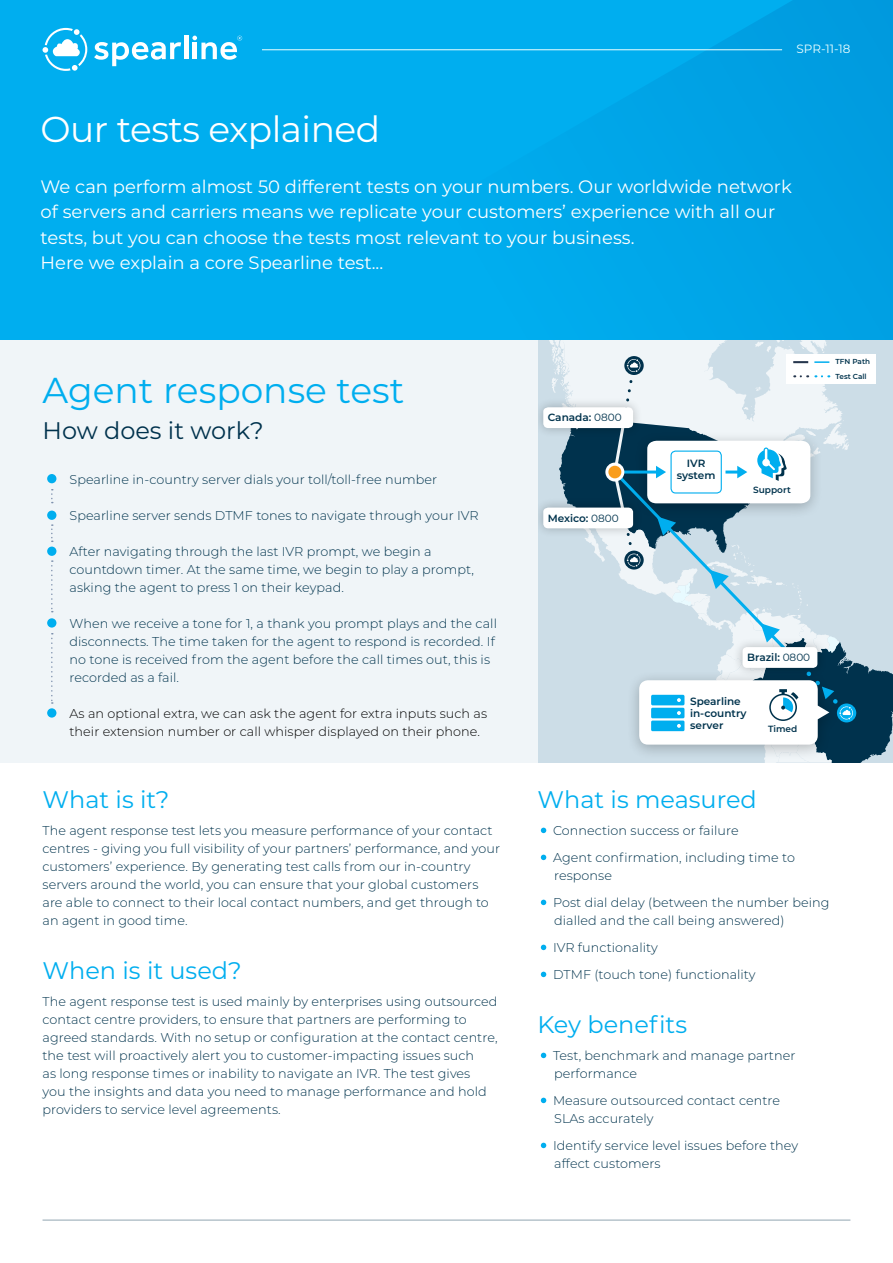
<style>
.page{position:relative;width:893px;height:1263px;background:#fff}
.page>*{position:absolute;margin:0;border:0;box-sizing:border-box;transform-origin:0 0}
.t1{font:36px "Montserrat";color:#00aeef}
.t2{font:36px "Montserrat";letter-spacing:-.015em;color:#fff}
.t3{font:24px "Montserrat";color:#00aeef}
.t4{font:24px "Montserrat";color:#00324d}
.t5{font:18px/25.5px "Montserrat";color:#fff}
.t6{font:300 12.75px/18px "Montserrat";letter-spacing:.005em;color:#00334d}
.t7{font:300 12.75px/18px "Montserrat";letter-spacing:.005em;color:#000}
.t8{font:12px "Montserrat";color:#edffff}
.t9{font:600 10.5px/12px "Montserrat";color:#00334d}
.t10{font:600 9px "Montserrat";color:#00334d}
.t11{font:600 7.2px/14.9px "Montserrat";color:#00334d}
.s1{font-weight:400}
</style>
<div class="page">
<div style="left:0;top:335px;width:537px;height:428px;background:#f0f5f8"></div>
<svg style="left:541px;top:828px;width:5px;height:5px"></svg>
<svg style="left:541px;top:855px;width:5px;height:5px"></svg>
<svg style="left:541px;top:900px;width:5px;height:5px"></svg>
<svg style="left:541px;top:945px;width:5px;height:5px"></svg>
<svg style="left:541px;top:972px;width:5px;height:5px"></svg>
<svg style="left:541px;top:1053px;width:5px;height:5px"></svg>
<svg style="left:541px;top:1098px;width:5px;height:5px"></svg>
<svg style="left:541px;top:1143px;width:5px;height:5px"></svg>
<div style="left:47px;top:547px;width:9px;height:9px;background:#00aeef;border-radius:50%"></div>
<div style="left:47px;top:618px;width:9px;height:10px;background:#00aeef;border-radius:50%"></div>
<div style="left:47px;top:708px;width:9px;height:10px;background:#00aeef;border-radius:50%"></div>
<div style="left:47px;top:511px;width:9px;height:9px;background:#00aeef;border-radius:50%"></div>
<div style="left:47px;top:474px;width:9px;height:9px;background:#00aeef;border-radius:50%"></div>
<svg style="left:51px;top:489px;width:2px;height:14px"></svg>
<svg style="left:51px;top:524px;width:2px;height:18px"></svg>
<svg style="left:51px;top:560px;width:2px;height:52px"></svg>
<svg style="left:51px;top:633px;width:2px;height:71px"></svg>
<hr style="left:43px;top:1220px;width:807px;height:1px;background:#92a5b2">
<div style="left:0;top:0;width:893px;height:340px;background:#00aeef"></div>
<svg style="left:298px;top:0;width:595px;height:335px"></svg>
<svg style="left:43px;top:28px;width:44px;height:43px"></svg>
<svg style="left:94px;top:42px;width:87px;height:24px"></svg>
<hr style="left:184px;top:36px;width:4px;height:23px;background:#fff">
<svg style="left:192px;top:36px;width:50px;height:24px"></svg>
<hr style="left:262px;top:49px;width:520px;height:1px;background:#edffff">
<svg style="left:537px;top:335px;width:356px;height:428px"></svg>
<hr style="left:615px;top:470px;width:47px;height:3px;background:#00aeef">
<hr style="left:725px;top:470px;width:19px;height:3px;background:#00aeef">
<svg style="left:605px;top:463px;width:19px;height:18px"></svg>
<div style="left:608px;top:466px;width:13px;height:12px;background:#f99d1c;border-radius:50%"></div>
<p class="t8" style="left:796px;top:40px;width:55px">SPR-11-18</p>
<h1 class="t2" style="left:41px;top:104px;width:341px">Our tests explained</h1>
<p class="t5" style="left:41px;top:173px;width:753px">We can perform almost 50 different tests on your numbers. Our worldwide network of servers and carriers means we replicate your customers’ experience with all our tests, but you can choose the tests most relevant to your business.<br>Here we explain a core Spearline test...</p>
<h1 class="t1" style="left:43px;top:365px;width:363px">Agent response test</h1>
<h2 class="t4" style="left:43px;top:414px;width:223px">How does it work?</h2>
<p class="t6" style="left:70px;top:470px;width:369px">Spearline in-country server dials your toll/toll-free number</p>
<p class="t6" style="left:70px;top:506px;width:411px">Spearline server sends DTMF tones to navigate through your IVR</p>
<p class="t6" style="left:70px;top:542px;width:406px">After navigating through the last IVR prompt, we begin a countdown timer. At the same time, we begin to play a prompt, asking the agent to press 1 on their keypad.</p>
<p class="t6" style="left:70px;top:614px;width:429px">When we receive a tone for 1, a thank you prompt plays and the call disconnects. The time taken for the agent to respond is recorded. If no tone is received from the agent before the call times out, this is recorded as a fail.</p>
<p class="t7" style="left:70px;top:704px;width:419px">As an optional extra, we can ask the agent for extra inputs such as their extension number or call whisper displayed on their phone.</p>
<p class="t9" style="left:548px;top:411px;width:76px">Canada: <span class="s1">0800</span></p>
<p class="t9" style="left:548px;top:511px;width:73px">Mexico: <span class="s1">0800</span></p>
<p class="t9" style="left:677px;top:457px;width:40px;text-align:center">IVR system</p>
<p class="t10" style="left:753px;top:484px;width:39px">Support</p>
<p class="t11" style="left:835px;top:354px;width:36px">TFN Path<br>Test Call</p>
<p class="t9" style="left:747px;top:651px;width:65px">Brazil: <span class="s1">0800</span></p>
<p class="t9" style="left:690px;top:695px;width:58px">Spearline in-country server</p>
<p class="t10" style="left:768px;top:722px;width:31px">Timed</p>
<h2 class="t3" style="left:43px;top:783px;width:128px">What is it?</h2>
<p class="t6" style="left:43px;top:821px;width:459px">The agent response test lets you measure performance of your contact centres - giving you full visibility of your partners’ performance, and your customers’ experience. By generating test calls from our in-country servers around the world, you can ensure that your global customers are able to connect to their local contact numbers, and get through to an agent in good time.</p>
<h2 class="t3" style="left:43px;top:954px;width:201px">When is it used?</h2>
<p class="t6" style="left:43px;top:992px;width:457px">The agent response test is used mainly by enterprises using outsourced contact centre providers, to ensure that partners are performing to agreed standards. With no setup or configuration at the contact centre, the test will proactively alert you to customer-impacting issues such<br>as long response times or inability to navigate an IVR. The test gives<br>you the insights and data you need to manage performance and hold providers to service level agreements.</p>
<h2 class="t3" style="left:537px;top:783px;width:221px">What is measured</h2>
<p class="t6" style="left:553px;top:816px;width:243px;line-height:27px">Connection success or failure<br>Agent confirmation, including time to</p>
<p class="t6" style="left:553px;top:861px;width:278px;line-height:27px">response<br>Post dial delay (between the number being</p>
<p class="t6" style="left:553px;top:906px;width:233px;line-height:27px">dialled and the call being answered)<br>IVR functionality<br>DTMF (touch tone) functionality</p>
<h2 class="t3" style="left:537px;top:1008px;width:151px">Key benefits</h2>
<p class="t6" style="left:553px;top:1046px;width:244px">Test, benchmark and manage partner performance</p>
<p class="t6" style="left:553px;top:1091px;width:228px">Measure outsourced contact centre<br>SLAs accurately</p>
<p class="t6" style="left:553px;top:1136px;width:247px">Identify service level issues before they affect customers</p>
</div>
